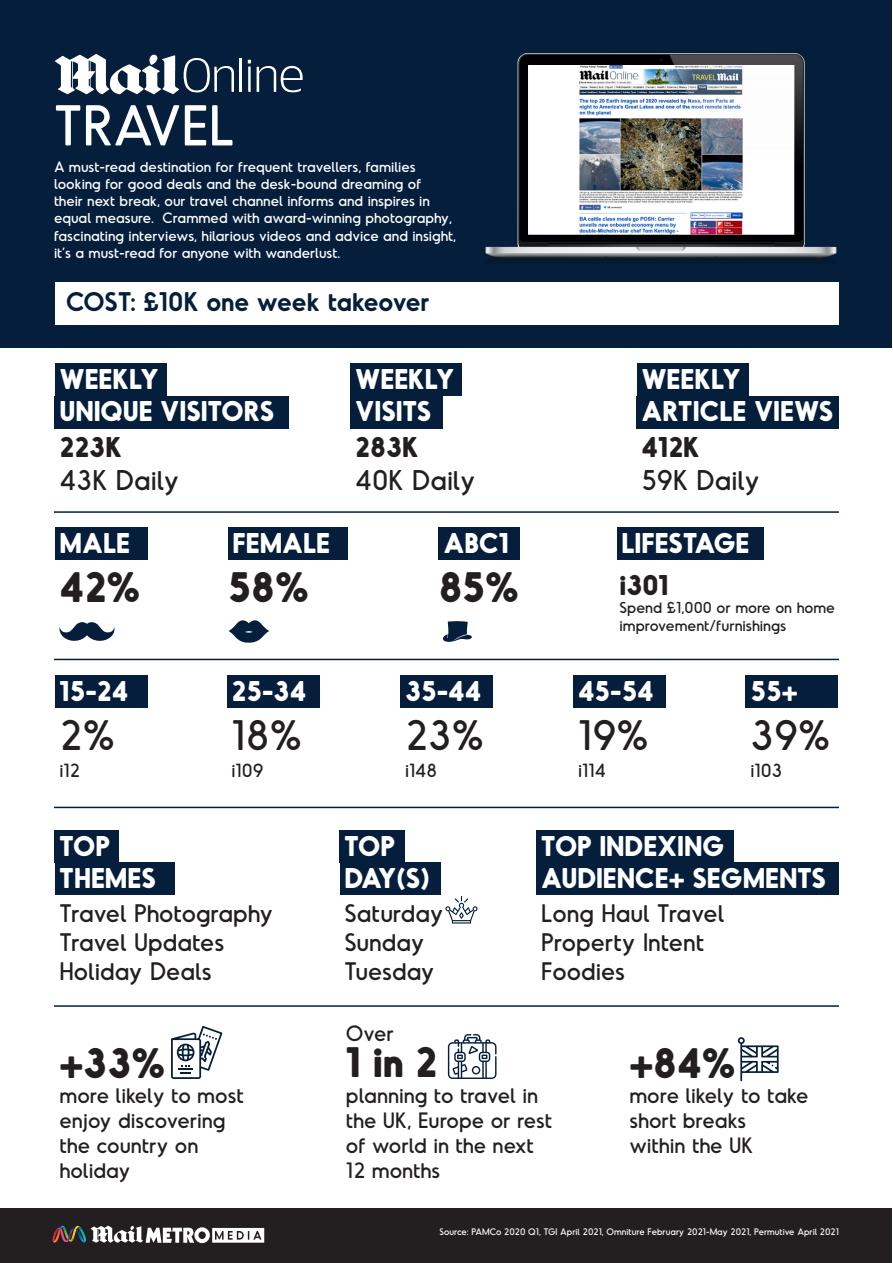
<style>
.page{position:relative;width:893px;height:1263px;background:#fff}
.page>*{position:absolute;margin:0;border:0;box-sizing:border-box;transform-origin:0 0}
.t1{font:54.45px "Odudo Soft";color:#fff}
.t2{font:700 40.35px "Odudo Soft";color:#231f20}
.t3{font:40.35px "Odudo Soft";color:#231f20}
.t4{font:700 27px/32.4px "Odudo Soft";color:#fff}
.t5{font:27px "Odudo Soft";color:#231f20}
.t6{font:700 27px "Odudo Soft";color:#231f20}
.t7{font:600 25.5px "Odudo Soft";color:#041e3c}
.t8{font:24px "Odudo Soft";color:#231f20}
.t9{font:21px/25.2px "Odudo Soft";color:#231f20}
.t10{font:18px "Odudo Soft";color:#231f20}
.t11{font:15px/18px "Odudo Soft";color:#231f20}
.t12{font:14.25px/17.1px "Odudo Soft";color:#fff}
.t13{font:9px "Odudo Soft";color:#fff}
</style>
<div class="page">
<div style="left:1px;top:0;width:891px;height:348px;background:#041e3c"></div>
<div style="left:55px;top:283px;width:783px;height:42px;background:#fff"></div>
<div style="left:55px;top:364px;width:112px;height:32px;background:#041e3c"></div>
<div style="left:55px;top:396px;width:234px;height:32px;background:#041e3c"></div>
<div style="left:350px;top:364px;width:112px;height:32px;background:#041e3c"></div>
<div style="left:350px;top:396px;width:93px;height:32px;background:#041e3c"></div>
<div style="left:637px;top:364px;width:111px;height:32px;background:#041e3c"></div>
<div style="left:637px;top:396px;width:202px;height:32px;background:#041e3c"></div>
<hr style="left:54px;top:511px;width:785px;height:2px;background:#041e3c">
<div style="left:55px;top:527px;width:92px;height:33px;background:#041e3c"></div>
<div style="left:228px;top:527px;width:119px;height:33px;background:#041e3c"></div>
<div style="left:439px;top:527px;width:81px;height:33px;background:#041e3c"></div>
<hr style="left:54px;top:659px;width:785px;height:1px;background:#041e3c">
<div style="left:617px;top:527px;width:146px;height:33px;background:#041e3c"></div>
<div style="left:55px;top:675px;width:92px;height:33px;background:#041e3c"></div>
<hr style="left:54px;top:807px;width:785px;height:1px;background:#041e3c">
<div style="left:227px;top:675px;width:92px;height:33px;background:#041e3c"></div>
<div style="left:400px;top:675px;width:93px;height:33px;background:#041e3c"></div>
<div style="left:573px;top:675px;width:93px;height:33px;background:#041e3c"></div>
<div style="left:746px;top:675px;width:92px;height:33px;background:#041e3c"></div>
<div style="left:55px;top:862px;width:119px;height:33px;background:#041e3c"></div>
<div style="left:340px;top:862px;width:100px;height:33px;background:#041e3c"></div>
<div style="left:55px;top:830px;width:64px;height:32px;background:#041e3c"></div>
<div style="left:340px;top:830px;width:65px;height:32px;background:#041e3c"></div>
<div style="left:536px;top:830px;width:198px;height:32px;background:#041e3c"></div>
<div style="left:536px;top:862px;width:303px;height:33px;background:#041e3c"></div>
<hr style="left:54px;top:1005px;width:785px;height:2px;background:#041e3c">
<div style="left:1px;top:1209px;width:891px;height:54px;background:#231f20"></div>
<svg style="left:53px;top:1226px;width:211px;height:18px"></svg>
<svg style="left:443px;top:621px;width:29px;height:21px"></svg>
<svg style="left:228px;top:620px;width:41px;height:23px"></svg>
<svg style="left:59px;top:622px;width:56px;height:19px"></svg>
<svg style="left:445px;top:896px;width:33px;height:27px"></svg>
<img style="left:485px;top:54px;width:352px;height:208px">
<svg style="left:257px;top:65px;width:46px;height:27px"></svg>
<hr style="left:240px;top:58px;width:2px;height:34px;background:#fff">
<svg style="left:55px;top:54px;width:179px;height:40px"></svg>
<svg style="left:248px;top:60px;width:3px;height:32px"></svg>
<svg style="left:171px;top:1026px;width:51px;height:53px"></svg>
<svg style="left:738px;top:1037px;width:41px;height:44px"></svg>
<svg style="left:448px;top:1034px;width:48px;height:45px"></svg>
<p class="t1" style="left:54px;top:91px;width:182px">TRAVEL</p>
<p class="t12" style="left:54px;top:158px;width:404px">A must-read destination for frequent travellers, families looking for good deals and the desk-bound dreaming of<br>their next break, our travel channel informs and inspires in equal measure. Crammed with award-winning photography, fascinating interviews, hilarious videos and advice and insight,</p>
<p class="t12" style="left:54px;top:244px;width:288px">it’s a must-read for anyone with wanderlust.</p>
<p class="t7" style="left:66px;top:286px;width:365px">COST: £10K one week takeover</p>
<p class="t4" style="left:60px;top:362px;width:101px">WEEKLY</p>
<p class="t4" style="left:60px;top:395px;width:216px">UNIQUE VISITORS</p>
<p class="t6" style="left:60px;top:430px;width:64px">223K</p>
<p class="t5" style="left:60px;top:463px;width:121px">43K Daily</p>
<p class="t4" style="left:355px;top:362px;width:101px">WEEKLY</p>
<p class="t4" style="left:355px;top:395px;width:78px">VISITS</p>
<p class="t6" style="left:355px;top:430px;width:65px">283K</p>
<p class="t5" style="left:355px;top:463px;width:122px">40K Daily</p>
<p class="t4" style="left:60px;top:526px;width:72px">MALE</p>
<p class="t4" style="left:233px;top:526px;width:99px">FEMALE</p>
<p class="t4" style="left:443px;top:526px;width:67px">ABC1</p>
<p class="t2" style="left:60px;top:561px;width:82px">42%</p>
<p class="t2" style="left:228px;top:561px;width:82px">58%</p>
<p class="t2" style="left:439px;top:561px;width:81px">85%</p>
<p class="t4" style="left:60px;top:674px;width:70px">15-24</p>
<p class="t3" style="left:60px;top:710px;width:57px">2%</p>
<p class="t10" style="left:60px;top:759px;width:22px">i12</p>
<p class="t4" style="left:232px;top:674px;width:76px">25-34</p>
<p class="t3" style="left:232px;top:710px;width:72px">18%</p>
<p class="t10" style="left:232px;top:759px;width:34px">i109</p>
<p class="t4" style="left:405px;top:674px;width:78px">35-44</p>
<p class="t3" style="left:405px;top:710px;width:80px">23%</p>
<p class="t10" style="left:405px;top:759px;width:34px">i148</p>
<p class="t4" style="left:641px;top:362px;width:101px">WEEKLY</p>
<p class="t4" style="left:641px;top:395px;width:193px">ARTICLE VIEWS</p>
<p class="t6" style="left:641px;top:430px;width:60px">412K</p>
<p class="t5" style="left:641px;top:463px;width:120px">59K Daily</p>
<p class="t4" style="left:622px;top:526px;width:129px">LIFESTAGE</p>
<p class="t6" style="left:620px;top:567px;width:51px">i301</p>
<p class="t11" style="left:620px;top:598px;width:217px">Spend £1,000 or more on home improvement/furnishings</p>
<p class="t4" style="left:578px;top:674px;width:77px">45-54</p>
<p class="t3" style="left:578px;top:710px;width:72px">19%</p>
<p class="t10" style="left:578px;top:759px;width:30px">i114</p>
<p class="t4" style="left:750px;top:674px;width:49px">55+</p>
<p class="t3" style="left:750px;top:710px;width:81px">39%</p>
<p class="t10" style="left:750px;top:759px;width:33px">i103</p>
<p class="t4" style="left:60px;top:829px;width:98px">TOP<br>THEMES</p>
<p class="t4" style="left:344px;top:829px;width:87px">TOP<br>DAY(S)</p>
<p class="t4" style="left:541px;top:829px;width:184px">TOP INDEXING</p>
<p class="t4" style="left:541px;top:861px;width:286px">AUDIENCE+ SEGMENTS</p>
<p class="t8" style="left:60px;top:898px;width:215px">Travel Photography</p>
<p class="t8" style="left:60px;top:927px;width:166px">Travel Updates</p>
<p class="t8" style="left:60px;top:955px;width:154px">Holiday Deals</p>
<p class="t2" style="left:60px;top:1037px;width:107px">+33%</p>
<p class="t9" style="left:60px;top:1082px;width:186px">more likely to most enjoy discovering the country on holiday</p>
<p class="t8" style="left:344px;top:898px;width:100px">Saturday</p>
<p class="t8" style="left:344px;top:927px;width:81px">Sunday</p>
<p class="t8" style="left:344px;top:955px;width:92px">Tuesday</p>
<p class="t8" style="left:541px;top:898px;width:184px">Long Haul Travel</p>
<p class="t8" style="left:541px;top:927px;width:164px">Property Intent</p>
<p class="t8" style="left:541px;top:955px;width:85px">Foodies</p>
<p class="t9" style="left:346px;top:1021px;width:50px">Over</p>
<p class="t2" style="left:346px;top:1036px;width:93px">1 in 2</p>
<p class="t9" style="left:346px;top:1082px;width:208px">planning to travel in the UK, Europe or rest of world in the next</p>
<p class="t9" style="left:346px;top:1158px;width:96px">12 months</p>
<p class="t2" style="left:629px;top:1037px;width:108px">+84%</p>
<p class="t9" style="left:629px;top:1082px;width:181px">more likely to take short breaks</p>
<p class="t9" style="left:629px;top:1133px;width:125px">within the UK</p>
<p class="t13" style="left:439px;top:1226px;width:401px">Source: PAMCo 2020 Q1, TGI April 2021, Omniture February 2021-May 2021, Permutive April 2021</p>
</div>
